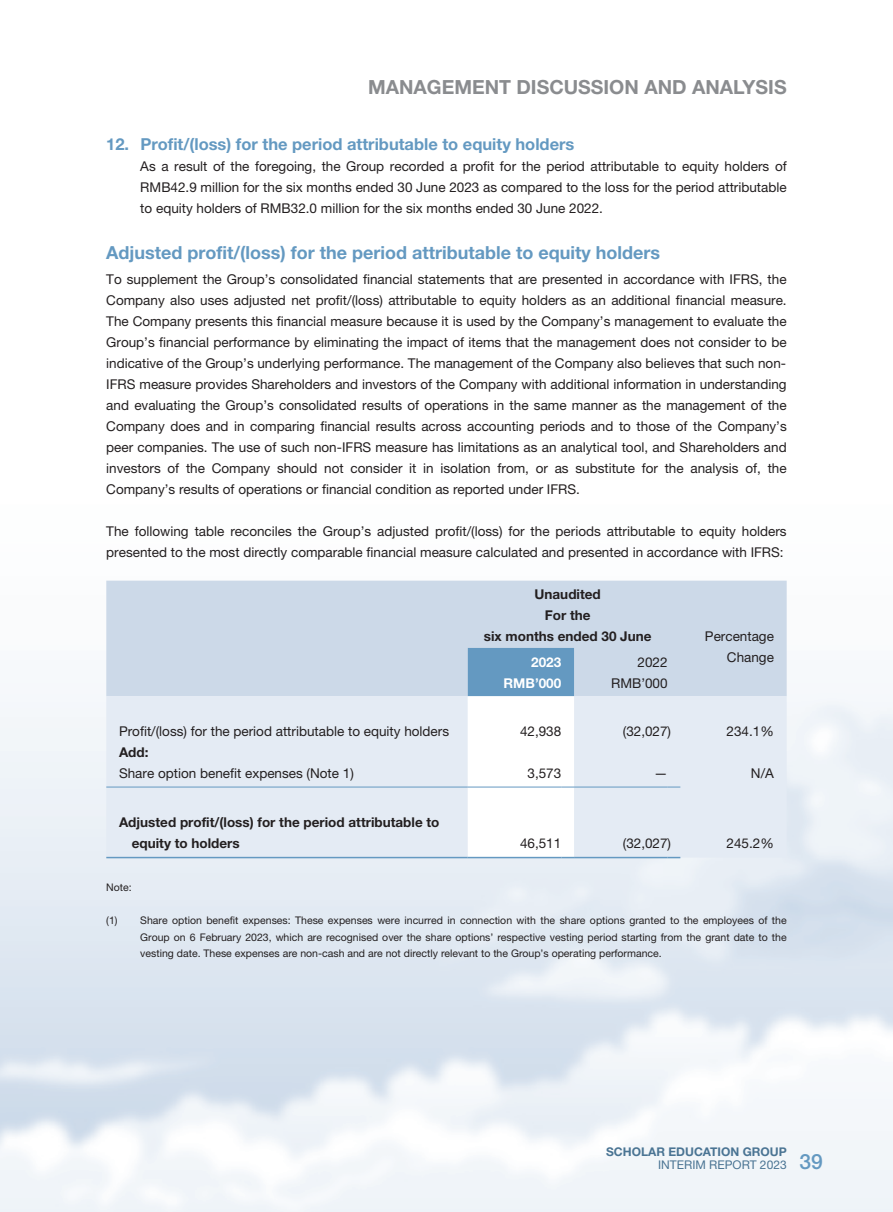
<style>
.page{position:relative;width:893px;height:1212px;background:#fff}
.page>*{position:absolute;margin:0;border:0;box-sizing:border-box;transform-origin:0 0}
.t1{font:500 21px "Helvetica Neue LT Std";color:#6499c1}
.t2{font:700 19.5px "Helvetica Neue LT Std";color:#8a8c8f}
.t3{font:700 18px "Helvetica Neue LT Std";color:#6499c1}
.t4{font:700 16.5px "Helvetica Neue LT Std";color:#6499c1}
.t5{font:13.5px/21px "Helvetica Neue LT Std";color:#231f20;text-align:justify}
.t6{font:700 13.5px/21px "Helvetica Neue LT Std";color:#231f20;text-align:center}
.t7{font:700 13.5px "Helvetica Neue LT Std";color:#fff}
.t8{font:700 12px "Helvetica Neue LT Std";color:#4a7493}
.t9{font:12px "Helvetica Neue LT Std";color:#4a7493}
.t10{font:10.5px/16.5px "Helvetica Neue LT Std";color:#231f20;text-align:justify}
</style>
<div class="page">
<div style="left:106px;top:581px;width:681px;height:115px;background:#ccd9e8"></div>
<div style="left:106px;top:696px;width:681px;height:161px;background:#e4ebf4"></div>
<hr style="left:106px;top:787px;width:362px;height:1px;background:#6499c1">
<hr style="left:574px;top:787px;width:94px;height:1px;background:#6499c1">
<svg style="left:668px;top:787px;width:12px;height:1px"></svg>
<hr style="left:106px;top:857px;width:362px;height:1px;background:#6499c1">
<svg style="left:468px;top:648px;width:106px;height:210px"></svg>
<hr style="left:574px;top:857px;width:94px;height:1px;background:#6499c1">
<svg style="left:668px;top:857px;width:12px;height:1px"></svg>
<h2 class="t2" style="left:368px;top:75px;width:420px">MANAGEMENT DISCUSSION AND ANALYSIS</h2>
<p class="t4" style="left:106px;top:134px;width:470px">12. Profit/(loss) for the period attributable to equity holders</p>
<p class="t5" style="left:140px;top:155px;width:648px">As a result of the foregoing, the Group recorded a profit for the period attributable to equity holders of RMB42.9 million for the six months ended 30 June 2023 as compared to the loss for the period attributable to equity holders of RMB32.0 million for the six months ended 30 June 2022.</p>
<h3 class="t3" style="left:106px;top:241px;width:555px">Adjusted profit/(loss) for the period attributable to equity holders</h3>
<p class="t5" style="left:106px;top:269px;width:682px">To supplement the Group’s consolidated financial statements that are presented in accordance with IFRS, the Company also uses adjusted net profit/(loss) attributable to equity holders as an additional financial measure.<br>The Company presents this financial measure because it is used by the Company’s management to evaluate the Group’s financial performance by eliminating the impact of items that the management does not consider to be indicative of the Group’s underlying performance. The management of the Company also believes that such non-IFRS measure provides Shareholders and investors of the Company with additional information in understanding and evaluating the Group’s consolidated results of operations in the same manner as the management of the Company does and in comparing financial results across accounting periods and to those of the Company’s peer companies. The use of such non-IFRS measure has limitations as an analytical tool, and Shareholders and investors of the Company should not consider it in isolation from, or as substitute for the analysis of, the Company’s results of operations or financial condition as reported under IFRS.</p>
<p class="t5" style="left:106px;top:521px;width:682px">The following table reconciles the Group’s adjusted profit/(loss) for the periods attributable to equity holders presented to the most directly comparable financial measure calculated and presented in accordance with IFRS:</p>
<p class="t6" style="left:484px;top:584px;width:169px">Unaudited<br>For the<br>six months ended 30 June</p>
<p class="t5" style="left:705px;top:626px;width:70px;text-align:right">Percentage<br>Change</p>
<p class="t7" style="left:531px;top:653px;width:32px">2023</p>
<p class="t5" style="left:638px;top:651px;width:32px">2022</p>
<p class="t7" style="left:503px;top:674px;width:59px">RMB’000</p>
<p class="t5" style="left:611px;top:672px;width:58px">RMB’000</p>
<p class="t5" style="left:119px;top:720px;width:332px">Profit/(loss) for the period attributable to equity holders</p>
<p class="t5" style="left:520px;top:720px;width:43px">42,938</p>
<p class="t5" style="left:623px;top:720px;width:50px">(32,027)</p>
<p class="t5" style="left:727px;top:720px;width:49px">234.1%</p>
<p class="t6" style="left:119px;top:741px;width:31px">Add:</p>
<p class="t5" style="left:119px;top:762px;width:236px">Share option benefit expenses (Note 1)</p>
<p class="t5" style="left:527px;top:762px;width:35px">3,573</p>
<p class="t5" style="left:654px;top:762px;width:15px">—</p>
<p class="t5" style="left:751px;top:762px;width:24px">N/A</p>
<p class="t6" style="left:132px;top:811px;width:309px;text-align:left;text-indent:-13px">Adjusted profit/(loss) for the period attributable to equity to holders</p>
<p class="t5" style="left:520px;top:833px;width:43px">46,511</p>
<p class="t5" style="left:623px;top:833px;width:50px">(32,027)</p>
<p class="t5" style="left:727px;top:833px;width:49px">245.2%</p>
<p class="t10" style="left:106px;top:879px;width:27px">Note:</p>
<p class="t10" style="left:140px;top:912px;width:648px;text-indent:-34px">(1) Share option benefit expenses: These expenses were incurred in connection with the share options granted to the employees of the Group on 6 February 2023, which are recognised over the share options’ respective vesting period starting from the grant date to the vesting date. These expenses are non-cash and are not directly relevant to the Group’s operating performance.</p>
<p class="t8" style="left:606px;top:1144px;width:182px">SCHOLAR EDUCATION GROUP</p>
<p class="t9" style="left:658px;top:1158px;width:130px">INTERIM REPORT 2023</p>
<h1 class="t1" style="left:799px;top:1149px;width:25px">39</h1>
</div>
